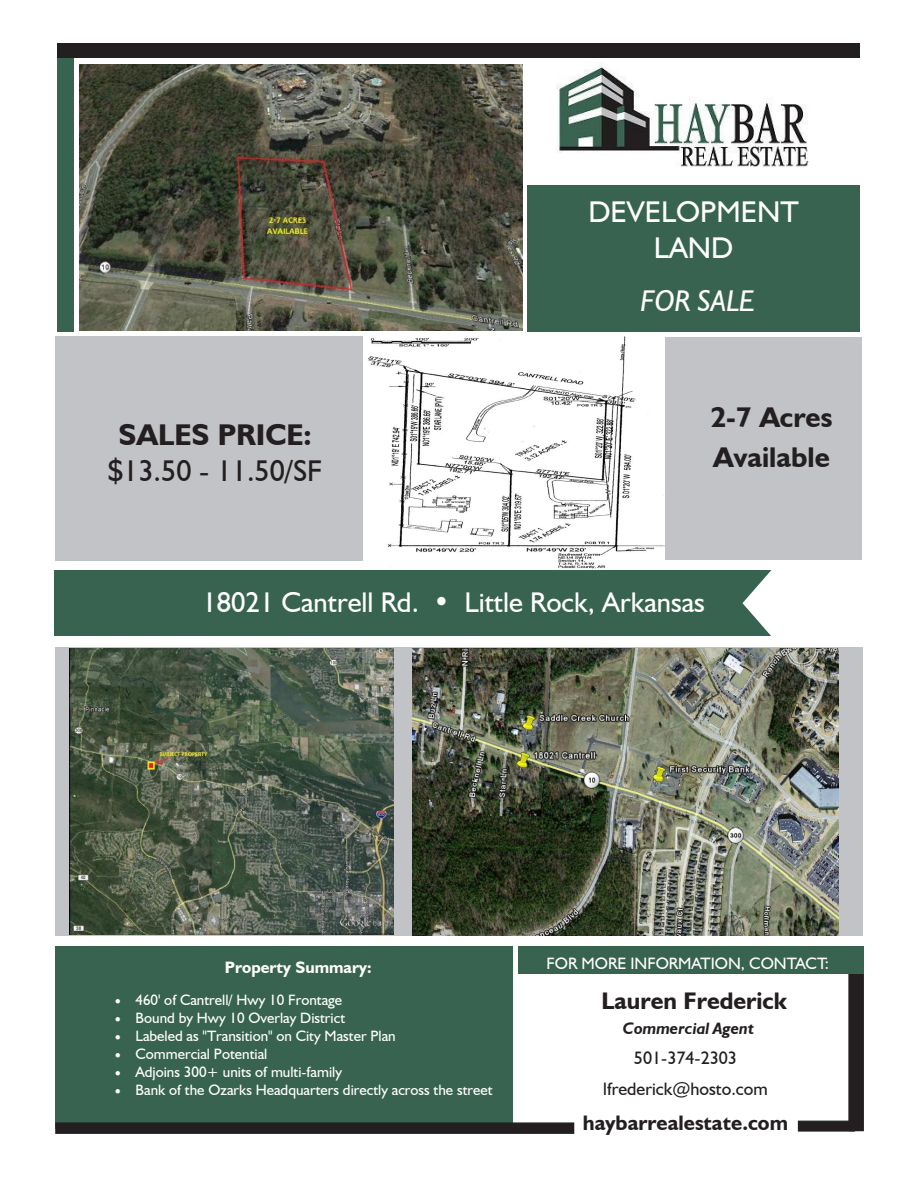
<style>
.page{position:relative;width:918px;height:1188px;background:#fff}
.page>*{position:absolute;margin:0;border:0;box-sizing:border-box;transform-origin:0 0}
.t1{font:30px/36px "Humanist 521 BT";color:#231f20;text-align:center}
.t2{font:30px/36px "Humanist 521 BT";color:#fff;text-align:center}
.t3{font:italic 30px "Humanist 521 BT";color:#fff}
.t4{font:28.5px "Humanist 521 BT";color:#fff}
.t5{font:700 28.5px/40.5px "Humanist 521 BT";color:#231f20}
.t6{font:700 24px "Humanist 521 BT";color:#231f20}
.t7{font:700 21px "Humanist 521 BT";color:#231f20}
.t8{font:18px/31.2px "Humanist 521 BT";color:#231f20;text-align:center}
.t9{font:16.5px "Humanist 521 BT";color:#fff}
.t10{font:700 16.5px "Humanist 521 BT";color:#fff}
.t11{font:italic 700 16.5px "Humanist 521 BT";color:#231f20}
.t12{font:15px/18px "Humanist 521 BT";color:#fff;text-align:justify}
.s1{font-weight:700}
</style>
<div class="page">
<div style="left:798px;top:1121px;width:57px;height:11px;background:#231f20;border:1px solid #231f20"></div>
<div style="left:848px;top:971px;width:16px;height:160px;background:#231f20;border:1px solid #231f20"></div>
<div style="left:651px;top:337px;width:211px;height:223px;background:#c2c3c6"></div>
<div style="left:528px;top:185px;width:332px;height:147px;background:#376350"></div>
<div style="left:55px;top:648px;width:808px;height:288px;background:#c2c3c6"></div>
<div style="left:55px;top:571px;width:737px;height:65px;background:#376350"></div>
<img style="left:557px;top:65px;width:252px;height:102px">
<div style="left:57px;top:55px;width:17px;height:277px;background:#376350"></div>
<svg style="left:742px;top:570px;width:50px;height:66px"></svg>
<div style="left:55px;top:946px;width:458px;height:183px;background:#376350"></div>
<div style="left:519px;top:947px;width:345px;height:27px;background:#376350"></div>
<div style="left:56px;top:336px;width:329px;height:225px;background:#c2c3c6"></div>
<div style="left:55px;top:1122px;width:519px;height:12px;background:#231f20;border:1px solid #231f20"></div>
<div style="left:57px;top:44px;width:803px;height:14px;background:#231f20"></div>
<img style="left:80px;top:64px;width:443px;height:267px">
<img style="left:70px;top:649px;width:323px;height:286px">
<img style="left:364px;top:336px;width:301px;height:233px">
<img style="left:412px;top:649px;width:427px;height:287px">
<p class="t2" style="left:588px;top:193px;width:212px">DEVELOPMENT<br>LAND</p>
<p class="t1" style="left:108px;top:416px;width:216px"><span class="s1">SALES PRICE: </span>$13.50 - 11.50/SF</p>
<p class="t3" style="left:641px;top:282px;width:116px">FOR SALE</p>
<p class="t5" style="left:711px;top:396px;width:123px">2-7 Acres<br>Available</p>
<p class="t4" style="left:202px;top:585px;width:504px">18021 Cantrell Rd. • Little Rock, Arkansas</p>
<p class="t10" style="left:225px;top:958px;width:148px">Property Summary:</p>
<p class="t12" style="left:113px;top:993px;width:10px">• • • • • •</p>
<p class="t12" style="left:135px;top:991px;width:359px;text-align:left">460' of Cantrell/ Hwy 10 Frontage<br>Bound by Hwy 10 Overlay District<br>Labeled as "Transition" on City Master Plan<br>Commercial Potential<br>Adjoins 300+ units of multi-family<br>Bank of the Ozarks Headquarters directly across the street</p>
<p class="t9" style="left:546px;top:953px;width:284px">FOR MORE INFORMATION, CONTACT:</p>
<p class="t6" style="left:602px;top:986px;width:187px">Lauren Frederick</p>
<p class="t11" style="left:623px;top:1018px;width:133px">Commercial Agent</p>
<p class="t8" style="left:603px;top:1042px;width:166px">501-374-2303 lfrederick@hosto.com</p>
<p class="t7" style="left:583px;top:1110px;width:207px">haybarrealestate.com</p>
</div>
